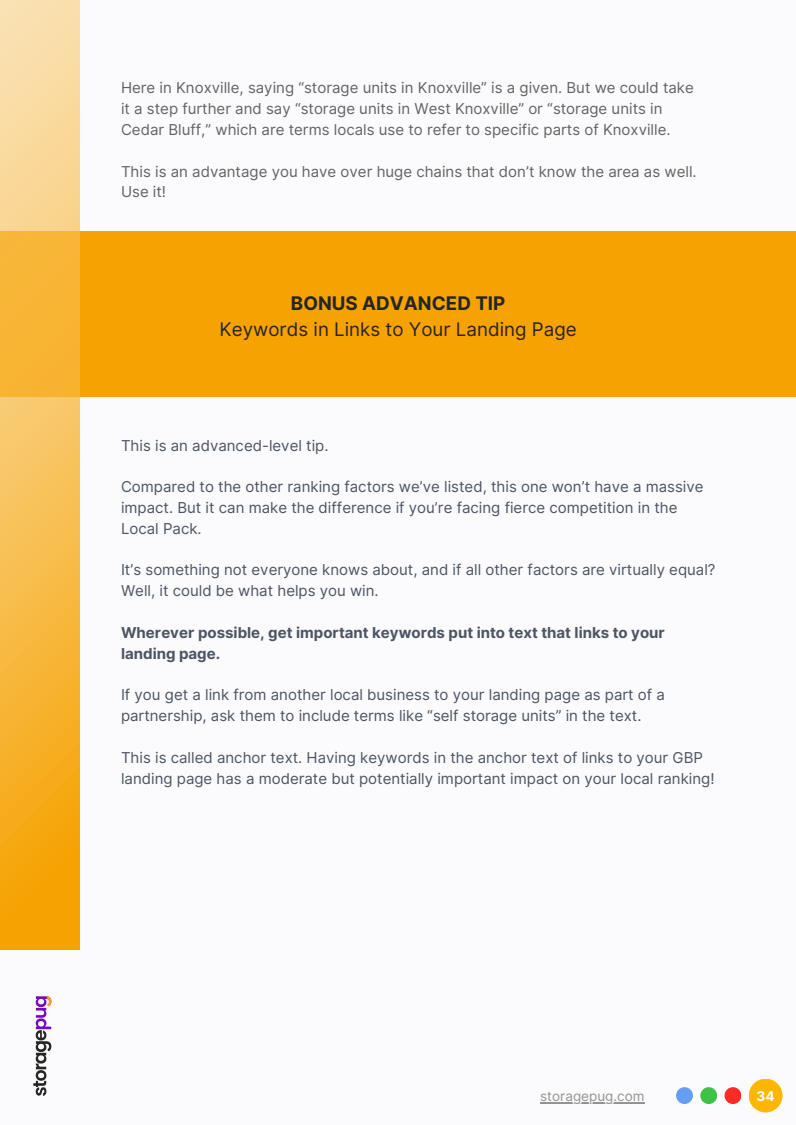
<style>
.page{position:relative;width:796px;height:1125px;background:#fff}
.page>*{position:absolute;margin:0;border:0;box-sizing:border-box;transform-origin:0 0}
.t1{font:18.75px "Inter";color:#252525}
.t2{font:700 18.75px "Inter";color:#252525}
.t3{font:15px/20.9px "Inter";color:#4b5563}
.t4{font:15px/20.9px "Inter";color:#636363}
.t5{font:700 15px/20.9px "Inter";color:#4b5563}
.t6{font:13.5px "Inter";color:#929292}
.t7{font:700 13.5px "Inter";color:#fff}
</style>
<div class="page">
<div style="left:0;top:0;width:795px;height:1125px;background:#fbfafc"></div>
<div style="left:0;top:231px;width:795px;height:165px;background:#f6a200"></div>
<div style="left:748px;top:1079px;width:34px;height:33px;background:#ffb600;border-radius:50%"></div>
<div style="left:724px;top:1087px;width:17px;height:17px;background:#fe2b25;border-radius:50%"></div>
<div style="left:700px;top:1087px;width:17px;height:17px;background:#3cc245;border-radius:50%"></div>
<div style="left:676px;top:1087px;width:16px;height:17px;background:#669ef3;border-radius:50%"></div>
<svg style="left:33px;top:996px;width:18px;height:100px"></svg>
<hr style="left:540px;top:1102px;width:104px;height:1px;background:#929292">
<svg style="left:0;top:0;width:79px;height:949px;background:#f7bd4f"></svg>
<p class="t4" style="left:121px;top:77px;width:574px">Here in Knoxville, saying “storage units in Knoxville” is a given. But we could take it a step further and say “storage units in West Knoxville” or “storage units in<br>Cedar Bluff,” which are terms locals use to refer to specific parts of Knoxville.</p>
<p class="t4" style="left:121px;top:161px;width:577px">This is an advantage you have over huge chains that don’t know the area as well.<br>Use it!</p>
<p class="t2" style="left:291px;top:292px;width:216px">BONUS ADVANCED TIP</p>
<p class="t1" style="left:219px;top:318px;width:358px">Keywords in Links to Your Landing Page</p>
<p class="t3" style="left:121px;top:435px;width:209px">This is an advanced-level tip.</p>
<p class="t3" style="left:121px;top:476px;width:584px">Compared to the other ranking factors we’ve listed, this one won’t have a massive impact. But it can make the difference if you’re facing fierce competition in the<br>Local Pack.</p>
<p class="t3" style="left:121px;top:560px;width:596px">It’s something not everyone knows about, and if all other factors are virtually equal?<br>Well, it could be what helps you win.</p>
<p class="t5" style="left:121px;top:622px;width:545px">Wherever possible, get important keywords put into text that links to your landing page.</p>
<p class="t3" style="left:121px;top:685px;width:545px">If you get a link from another local business to your landing page as part of a partnership, ask them to include terms like “self storage units” in the text.</p>
<p class="t3" style="left:121px;top:747px;width:595px">This is called anchor text. Having keywords in the anchor text of links to your GBP landing page has a moderate but potentially important impact on your local ranking!</p>
<p class="t6" style="left:540px;top:1088px;width:106px">storagepug.com</p>
<p class="t7" style="left:756px;top:1088px;width:20px">34</p>
</div>
